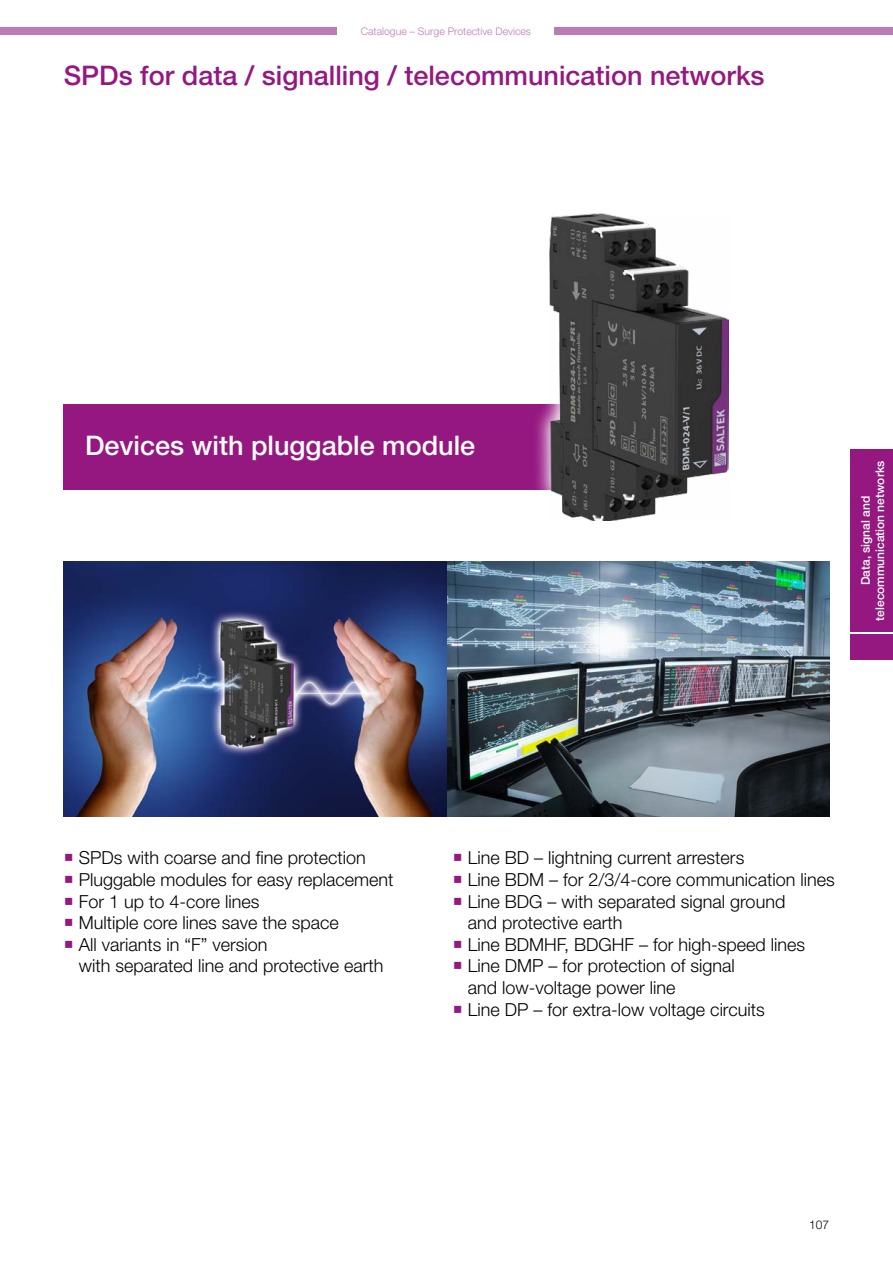
<style>
.page{position:relative;width:893px;height:1263px;background:#fff}
.page>*{position:absolute;margin:0;border:0;box-sizing:border-box;transform-origin:0 0}
.t1{font:500 27px "Helvetica Neue LT Pro";color:#951881}
.t2{font:500 27px "Helvetica Neue LT Pro";color:#fff}
.t3{font:300 18px/21.6px "Helvetica Neue LT Pro";color:#000}
.t4{font:500 12px/14.4px "Helvetica Neue LT Pro";color:#fff;text-align:center}
.t5{font:300 12px "Helvetica Neue LT Pro";color:#000}
.t6{font:300 10.5px "Helvetica Neue LT Pro";color:#bb7bb3}
.s1{color:#951881}
</style>
<div class="page">
<div style="left:64px;top:404px;width:528px;height:85px;background:#951881"></div>
<img style="left:446px;top:561px;width:383px;height:255px">
<div style="left:0;top:27px;width:893px;height:7px;background:#bb7bb3"></div>
<div style="left:850px;top:449px;width:43px;height:183px;background:#951881"></div>
<div style="left:850px;top:634px;width:43px;height:26px;background:#951881"></div>
<div style="left:337px;top:18px;width:217px;height:25px;background:#fff"></div>
<div style="left:531px;top:195px;width:216px;height:344px;background:#fff"></div>
<img style="left:549px;top:214px;width:180px;height:307px">
<img style="left:64px;top:561px;width:382px;height:255px">
<p class="t6" style="left:361px;top:24px;width:172px">Catalogue – Surge Protective Devices</p>
<h1 class="t1" style="left:64px;top:59px;width:702px">SPDs for data / signalling / telecommunication networks</h1>
<h1 class="t2" style="left:85px;top:429px;width:392px">Devices with pluggable module</h1>
<p class="t4" style="left:858px;top:621px;width:162px;rotate:-90deg">Data, signal and telecommunication networks</p>
<p class="t3" style="left:64px;top:847px;width:304px"><span class="s1">○</span> SPDs with coarse and fine protection</p>
<p class="t3" style="left:64px;top:868px;width:331px"><span class="s1">○</span> Pluggable modules for easy replacement</p>
<p class="t3" style="left:64px;top:890px;width:197px"><span class="s1">○</span> For 1 up to 4-core lines</p>
<p class="t3" style="left:64px;top:911px;width:277px"><span class="s1">○</span> Multiple core lines save the space</p>
<p class="t3" style="left:79px;top:933px;width:306px;text-indent:-15px"><span class="s1">○</span> All variants in “F” version<br>with separated line and protective earth</p>
<p class="t3" style="left:453px;top:847px;width:293px"><span class="s1">○</span> Line BD – lightning current arresters</p>
<p class="t3" style="left:453px;top:868px;width:383px"><span class="s1">○</span> Line BDM – for 2/3/4-core communication lines</p>
<p class="t3" style="left:468px;top:890px;width:319px;text-indent:-15px"><span class="s1">○</span> Line BDG – with separated signal ground and protective earth</p>
<p class="t3" style="left:453px;top:933px;width:354px"><span class="s1">○</span> Line BDMHF, BDGHF – for high-speed lines</p>
<p class="t3" style="left:468px;top:955px;width:269px;text-indent:-15px"><span class="s1">○</span> Line DMP – for protection of signal and low-voltage power line</p>
<p class="t3" style="left:453px;top:998px;width:313px"><span class="s1">○</span> Line DP – for extra-low voltage circuits</p>
<p class="t5" style="left:809px;top:1217px;width:22px">107</p>
</div>
